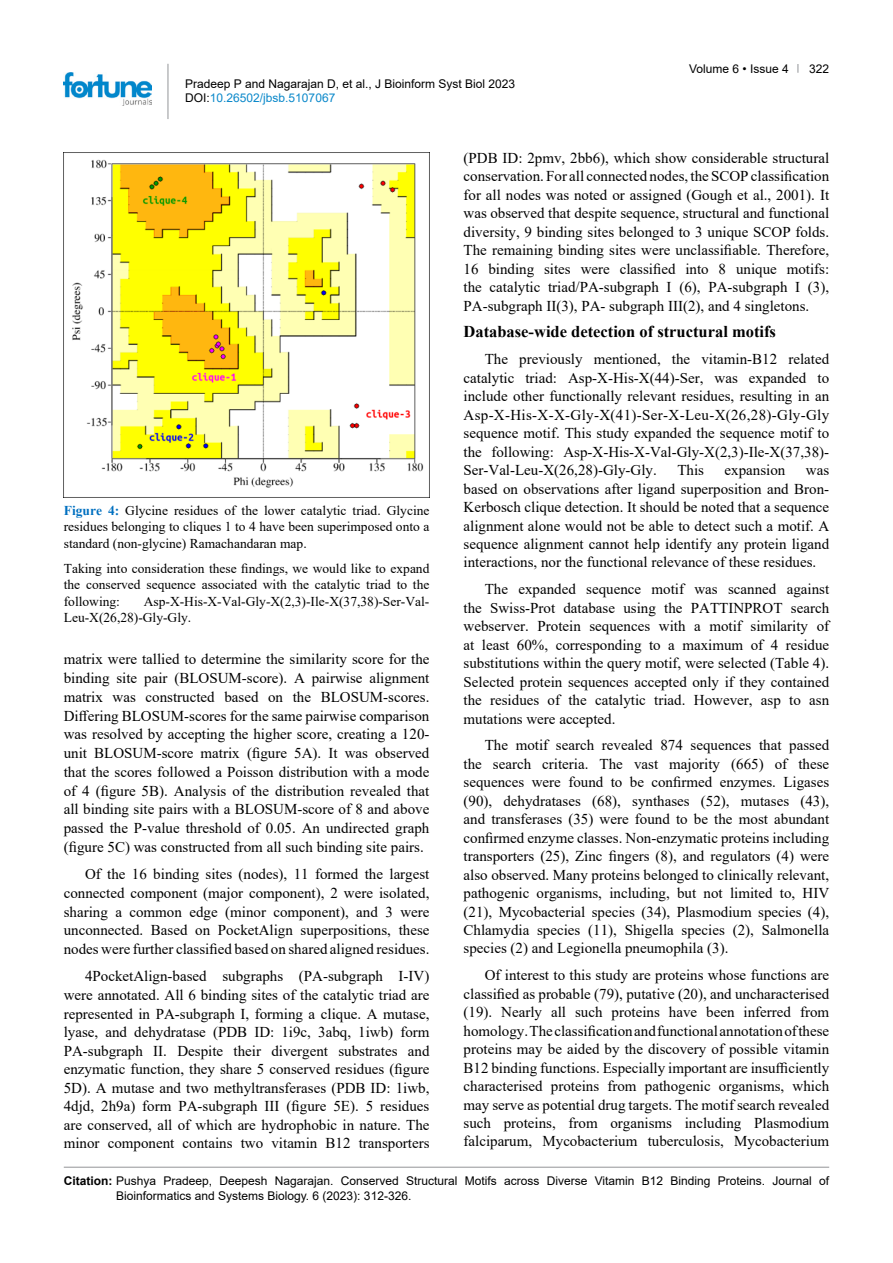
<style>
.page{position:relative;width:893px;height:1263px;background:#fff}
.page>*{position:absolute;margin:0;border:0;box-sizing:border-box;transform-origin:0 0}
.t1{font:700 16.5px "Times New Roman";color:#000}
.t2{font:15px/18.5px "Times New Roman";color:#000;text-align:justify}
.t3{font:13.5px/16.5px "Times New Roman";color:#000;text-align:justify}
.t4{font:12px/14.4px "Arial";color:#000}
.s1{color:#0a88ca}
.s2{font-weight:700;color:#0070c0}
.s3{font-weight:700}
</style>
<div class="page">
<hr style="left:168px;top:64px;width:1px;height:55px;background:#939598">
<img style="left:64px;top:72px;width:88px;height:33px">
<hr style="left:64px;top:1167px;width:765px;height:1px;background:#939598">
<img style="left:64px;top:152px;width:365px;height:336px">
<p class="t4" style="left:185px;top:76px;width:331px">Pradeep P and Nagarajan D, et al., J Bioinform Syst Biol 2023<br>DOI:<span class="s1">10.26502/jbsb.5107067</span></p>
<p class="t4" style="left:689px;top:61px;width:101px">Volume 6 • Issue 4</p>
<p class="t4" style="left:809px;top:61px;width:22px">322</p>
<p class="t3" style="left:64px;top:502px;width:367px"><span class="s2">Figure 4:</span> Glycine residues of the lower catalytic triad. Glycine residues belonging to cliques 1 to 4 have been superimposed onto a standard (non-glycine) Ramachandaran map.</p>
<p class="t3" style="left:64px;top:560px;width:367px">Taking into consideration these findings, we would like to expand the conserved sequence associated with the catalytic triad to the following:</p>
<p class="t3" style="left:64px;top:593px;width:367px;text-indent:80px">Asp-X-His-X-Val-Gly-X(2,3)-Ile-X(37,38)-Ser-Val-<br>Leu-X(26,28)-Gly-Gly.</p>
<p class="t2" style="left:64px;top:649px;width:367px">matrix were tallied to determine the similarity score for the binding site pair (BLOSUM-score). A pairwise alignment matrix was constructed based on the BLOSUM-scores.<br>Differing BLOSUM-scores for the same pairwise comparison was resolved by accepting the higher score, creating a 120- unit BLOSUM-score matrix (figure 5A). It was observed that the scores followed a Poisson distribution with a mode of 4 (figure 5B). Analysis of the distribution revealed that all binding site pairs with a BLOSUM-score of 8 and above passed the P-value threshold of 0.05. An undirected graph (figure 5C) was constructed from all such binding site pairs.</p>
<p class="t2" style="left:64px;top:864px;width:367px;text-indent:21px">Of the 16 binding sites (nodes), 11 formed the largest connected component (major component), 2 were isolated, sharing a common edge (minor component), and 3 were unconnected. Based on PocketAlign superpositions, these nodes were further classified based on shared aligned residues.</p>
<p class="t2" style="left:64px;top:967px;width:367px;text-indent:21px">4PocketAlign-based subgraphs (PA-subgraph I-IV) were annotated. All 6 binding sites of the catalytic triad are represented in PA-subgraph I, forming a clique. A mutase, lyase, and dehydratase (PDB ID: 1i9c, 3abq, 1iwb) form PA-subgraph II. Despite their divergent substrates and enzymatic function, they share 5 conserved residues (figure 5D). A mutase and two methyltransferases (PDB ID: 1iwb, 4djd, 2h9a) form PA-subgraph III (figure 5E). 5 residues are conserved, all of which are hydrophobic in nature. The minor component contains two vitamin B12 transporters</p>
<p class="t2" style="left:463px;top:148px;width:367px">(PDB ID: 2pmv, 2bb6), which show considerable structural conservation. For all connected nodes, the SCOP classification for all nodes was noted or assigned (Gough et al., 2001). It was observed that despite sequence, structural and functional diversity, 9 binding sites belonged to 3 unique SCOP folds.<br>The remaining binding sites were unclassifiable. Therefore, 16 binding sites were classified into 8 unique motifs: the catalytic triad/PA-subgraph I (6), PA-subgraph I (3), PA-subgraph II(3), PA- subgraph III(2), and 4 singletons.</p>
<p class="t1" style="left:463px;top:320px;width:314px">Database-wide detection of structural motifs</p>
<p class="t2" style="left:463px;top:350px;width:367px;text-indent:21px">The previously mentioned, the vitamin-B12 related catalytic triad: Asp-X-His-X(44)-Ser, was expanded to include other functionally relevant residues, resulting in an Asp-X-His-X-X-Gly-X(41)-Ser-X-Leu-X(26,28)-Gly-Gly sequence motif. This study expanded the sequence motif to the following: Asp-X-His-X-Val-Gly-X(2,3)-Ile-X(37,38)- Ser-Val-Leu-X(26,28)-Gly-Gly.</p>
<p class="t2" style="left:677px;top:460px;width:28px">This</p>
<p class="t2" style="left:724px;top:460px;width:62px">expansion</p>
<p class="t2" style="left:463px;top:460px;width:367px;text-indent:342px">was based on observations after ligand superposition and Bron-Kerbosch clique detection. It should be noted that a sequence alignment alone would not be able to detect such a motif. A sequence alignment cannot help identify any protein ligand interactions, nor the functional relevance of these residues.</p>
<p class="t2" style="left:463px;top:580px;width:367px;text-indent:21px">The expanded sequence motif was scanned against the Swiss-Prot database using the PATTINPROT search webserver. Protein sequences with a motif similarity of at least 60%, corresponding to a maximum of 4 residue substitutions within the query motif, were selected (Table 4).<br>Selected protein sequences accepted only if they contained the residues of the catalytic triad. However, asp to asn mutations were accepted.</p>
<p class="t2" style="left:463px;top:736px;width:367px;text-indent:21px">The motif search revealed 874 sequences that passed the search criteria. The vast majority (665) of these sequences were found to be confirmed enzymes. Ligases (90), dehydratases (68), synthases (52), mutases (43), and transferases (35) were found to be the most abundant confirmed enzyme classes. Non-enzymatic proteins including transporters (25), Zinc fingers (8), and regulators (4) were also observed. Many proteins belonged to clinically relevant, pathogenic organisms, including, but not limited to, HIV (21), Mycobacterial species (34), Plasmodium species (4), Chlamydia species (11), Shigella species (2), Salmonella species (2) and Legionella pneumophila (3).</p>
<p class="t2" style="left:463px;top:966px;width:367px;text-indent:21px">Of interest to this study are proteins whose functions are classified as probable (79), putative (20), and uncharacterised (19). Nearly all such proteins have been inferred from homology. The classification and functional annotation of these proteins may be aided by the discovery of possible vitamin B12 binding functions. Especially important are insufficiently characterised proteins from pathogenic organisms, which may serve as potential drug targets. The motif search revealed such proteins, from organisms including Plasmodium falciparum, Mycobacterium tuberculosis, Mycobacterium</p>
<p class="t4" style="left:116px;top:1173px;width:715px;line-height:15px;text-indent:-52px"><span class="s3">Citation:</span> Pushya Pradeep, Deepesh Nagarajan. Conserved Structural Motifs across Diverse Vitamin B12 Binding Proteins. Journal of<br>Bioinformatics and Systems Biology. 6 (2023): 312-326.</p>
</div>
